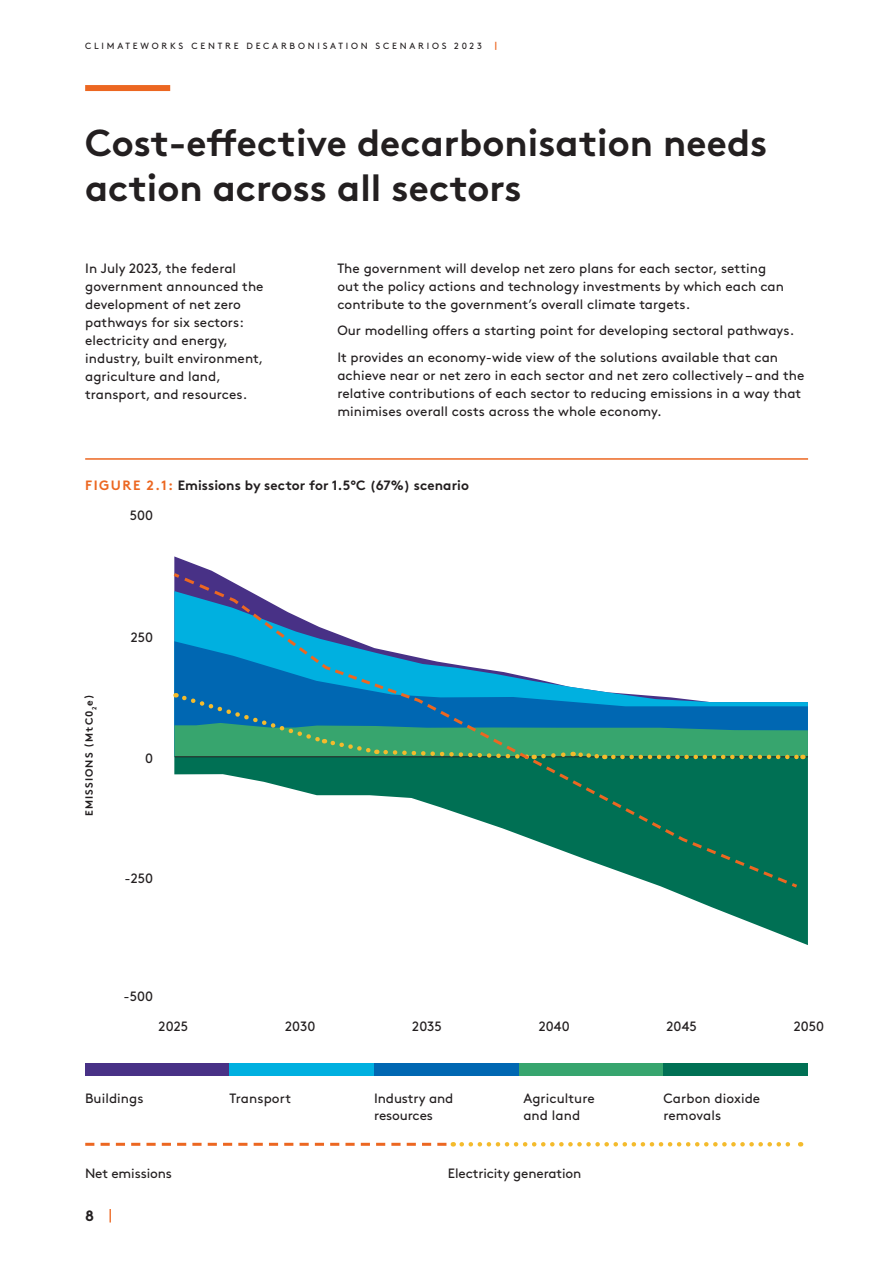
<style>
.page{position:relative;width:893px;height:1263px;background:#fff}
.page>*{position:absolute;margin:0;border:0;box-sizing:border-box;transform-origin:0 0}
.BODY_COPY{font:700 37.5px/45px "Brown Pro";color:#231f20}
.t1{font:700 15px "Brown Pro";color:#231f20}
.BODY_COPY-2{font:13.5px/18px "Brown Pro";letter-spacing:.005em;color:#231f20}
.BODY_COPY-3{font:700 13.5px "Brown Pro";letter-spacing:.005em;color:#231f20}
.BODY_COPY-4{font:700 10.5px "Brown Pro";letter-spacing:.11em;color:#231f20}
.t2{font:9px "Brown Pro";letter-spacing:.31em;color:#231f20}
.t3{font:700 9px "Brown Pro";color:#ec6721}
.s1{color:#ec6721}
.s2{font-weight:400;color:#ec6721}
</style>
<div class="page">
<svg style="left:670px;top:887px;width:138px;height:58px"></svg>
<hr style="left:85px;top:458px;width:723px;height:2px;background:#ec6721">
<div style="left:85px;top:1063px;width:145px;height:13px;background:#483186"></div>
<div style="left:230px;top:1063px;width:144px;height:13px;background:#00b0e0"></div>
<div style="left:374px;top:1063px;width:145px;height:13px;background:#0067b2"></div>
<div style="left:519px;top:1063px;width:144px;height:13px;background:#37a56e"></div>
<div style="left:664px;top:1063px;width:144px;height:13px;background:#007054"></div>
<div style="left:85px;top:85px;width:85px;height:6px;background:#ec6721"></div>
<svg style="left:173px;top:570px;width:627px;height:320px"></svg>
<svg style="left:85px;top:1143px;width:361px;height:3px"></svg>
<svg style="left:462px;top:1142px;width:339px;height:4px"></svg>
<p class="t2" style="left:85px;top:39px;width:398px">CLIMATEWORKS CENTRE DECARBONISATION SCENARIOS 2023</p>
<p class="t3" style="left:495px;top:39px;width:4px">|</p>
<p class="BODY_COPY" style="left:85px;top:116px;width:684px">Cost-effective decarbonisation needs action across all sectors</p>
<p class="BODY_COPY-2" style="left:85px;top:258px;width:180px">In July 2023, the federal government announced the development of net zero pathways for six sectors: electricity and energy, industry, built environment, agriculture and land, transport, and resources.</p>
<p class="BODY_COPY-2" style="left:337px;top:258px;width:448px">The government will develop net zero plans for each sector, setting out the policy actions and technology investments by which each can contribute to the government’s overall climate targets.</p>
<p class="BODY_COPY-2" style="left:337px;top:320px;width:458px">Our modelling offers a starting point for developing sectoral pathways.</p>
<p class="BODY_COPY-2" style="left:337px;top:347px;width:469px">It provides an economy-wide view of the solutions available that can achieve near or net zero in each sector and net zero collectively – and the relative contributions of each sector to reducing emissions in a way that minimises overall costs across the whole economy.</p>
<p class="BODY_COPY-3" style="left:85px;top:474px;width:385px"><span class="s1">FIGURE 2.1:</span> Emissions by sector for 1.5°C (67%) scenario</p>
<p class="BODY_COPY-2" style="left:130px;top:505px;width:25px">500</p>
<p class="BODY_COPY-4" style="left:81px;top:816px;width:123px;rotate:-90deg">EMISSIONS (MtC0<sub>2</sub>e)</p>
<p class="BODY_COPY-2" style="left:131px;top:627px;width:24px">250</p>
<p class="BODY_COPY-2" style="left:145px;top:748px;width:9px">0</p>
<p class="BODY_COPY-2" style="left:125px;top:869px;width:30px">-250</p>
<p class="BODY_COPY-2" style="left:124px;top:986px;width:31px">-500</p>
<p class="BODY_COPY-2" style="left:159px;top:1016px;width:31px">2025</p>
<p class="BODY_COPY-2" style="left:285px;top:1016px;width:32px">2030</p>
<p class="BODY_COPY-2" style="left:412px;top:1016px;width:31px">2035</p>
<p class="BODY_COPY-2" style="left:539px;top:1016px;width:32px">2040</p>
<p class="BODY_COPY-2" style="left:666px;top:1016px;width:32px">2045</p>
<p class="BODY_COPY-2" style="left:794px;top:1016px;width:32px">2050</p>
<p class="BODY_COPY-2" style="left:85px;top:1088px;width:60px">Buildings</p>
<p class="BODY_COPY-2" style="left:230px;top:1088px;width:63px">Transport</p>
<p class="BODY_COPY-2" style="left:374px;top:1089px;width:81px;line-height:16.5px">Industry and resources</p>
<p class="BODY_COPY-2" style="left:523px;top:1089px;width:73px;line-height:16.5px">Agriculture and land</p>
<p class="BODY_COPY-2" style="left:664px;top:1089px;width:98px;line-height:16.5px">Carbon dioxide removals</p>
<p class="BODY_COPY-2" style="left:85px;top:1163px;width:89px">Net emissions</p>
<p class="BODY_COPY-2" style="left:448px;top:1163px;width:135px">Electricity generation</p>
<p class="t1" style="left:85px;top:1203px;width:29px">8 <span class="s2">|</span></p>
</div>
